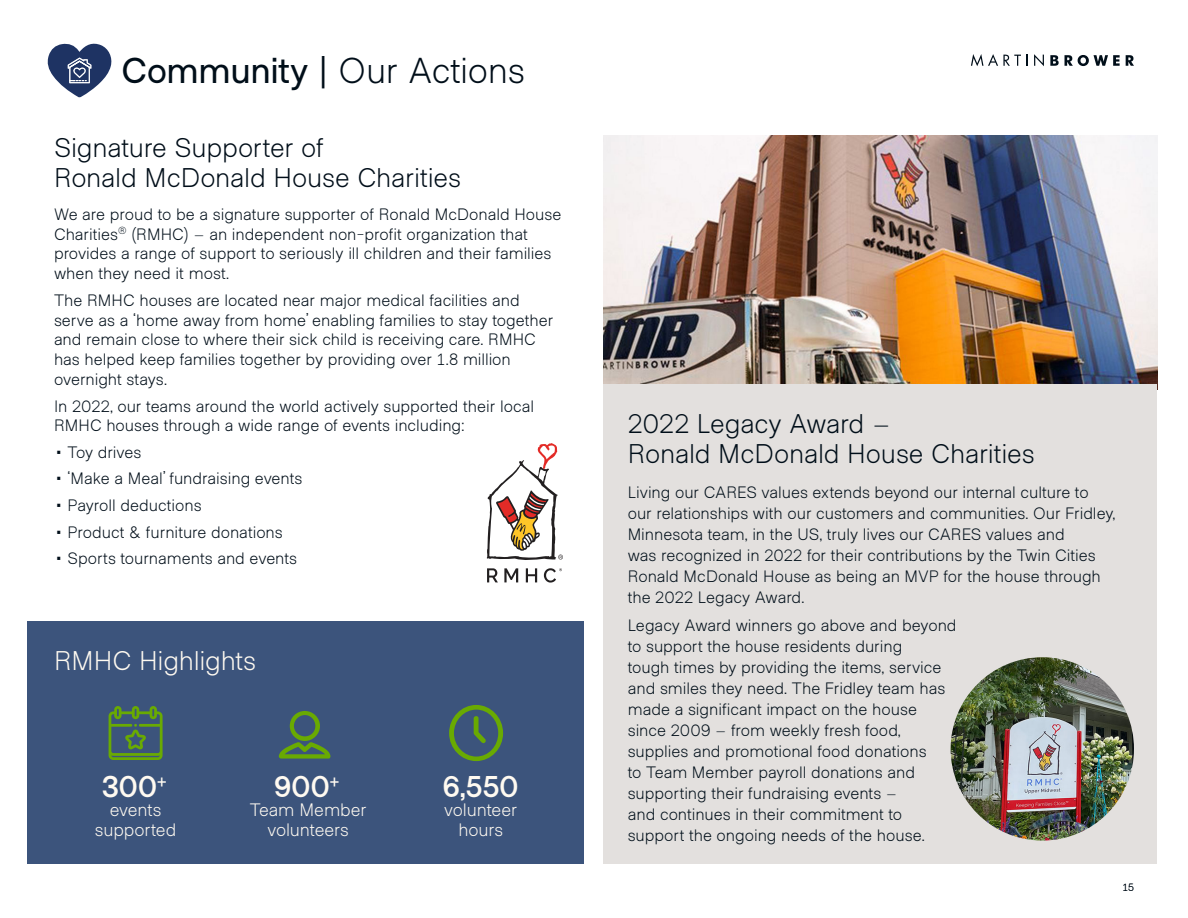
<style>
.page{position:relative;width:1188px;height:918px;background:#fff}
.page>*{position:absolute;margin:0;border:0;box-sizing:border-box;transform-origin:0 0}
.Section_Header_Mediu{font:500 36px "Metro Sans";letter-spacing:-.01em;color:#000e19}
.t1{font:700 30px "Metro Sans";letter-spacing:.01em;color:#fffaf1}
.Header_Light{font:300 27px/30px "Metro Sans";letter-spacing:-.01em;color:#000e19}
.Header_Light-2{font:300 27px "Metro Sans";letter-spacing:-.01em;color:#fffaf1}
.t2{font:300 18px/19.5px "Metro Sans";letter-spacing:-.005em;color:#fffaf1;text-align:center}
.Body{font:300 16.5px/21px "Metro Sans";color:#000e19}
.Page{font:300 10.5px "Metro Sans";color:#000e19}
.s1{font-weight:300}
.s2{font-weight:500}
</style>
<div class="page">
<svg style="left:971px;top:54px;width:57px;height:12px"></svg>
<svg style="left:1034px;top:54px;width:10px;height:12px"></svg>
<svg style="left:1050px;top:55px;width:9px;height:11px"></svg>
<svg style="left:1065px;top:55px;width:55px;height:11px"></svg>
<svg style="left:1126px;top:55px;width:8px;height:11px"></svg>
<img style="left:604px;top:135px;width:553px;height:250px">
<div style="left:604px;top:385px;width:553px;height:479px;background:#e3e0de"></div>
<svg style="left:487px;top:568px;width:75px;height:15px"></svg>
<svg style="left:486px;top:443px;width:77px;height:117px"></svg>
<img style="left:951px;top:657px;width:183px;height:184px;border-radius:92px">
<div style="left:27px;top:621px;width:557px;height:243px;background:#3c547c"></div>
<svg style="left:449px;top:705px;width:54px;height:56px"></svg>
<svg style="left:279px;top:711px;width:51px;height:48px"></svg>
<svg style="left:48px;top:44px;width:64px;height:53px"></svg>
<svg style="left:109px;top:706px;width:54px;height:54px"></svg>
<p class="Section_Header_Mediu" style="left:122px;top:48px;width:405px">Community | <span class="s1">Our Actions</span></p>
<p class="Header_Light" style="left:54px;top:135px;width:409px">Signature Supporter of<br>Ronald McDonald House Charities</p>
<p class="Body" style="left:54px;top:206px;width:509px;line-height:19.8px">We are proud to be a signature supporter of Ronald McDonald House Charities<sup>®</sup> (RMHC) – an independent non-profit organization that provides a range of support to seriously ill children and their families when they need it most.</p>
<p class="Body" style="left:54px;top:292px;width:501px;line-height:19.8px">The RMHC houses are located near major medical facilities and serve as a ‘home away from home’ enabling families to stay together and remain close to where their sick child is receiving care. RMHC has helped keep families together by providing over 1.8 million overnight stays.</p>
<p class="Body" style="left:54px;top:398px;width:482px;line-height:19.8px">In 2022, our teams around the world actively supported their local<br>RMHC houses through a wide range of events including:</p>
<p class="Body" style="left:54px;top:443px;width:89px"><span class="s2">•</span> Toy drives</p>
<p class="Body" style="left:54px;top:470px;width:250px"><span class="s2">•</span> ‘Make a Meal’ fundraising events</p>
<p class="Body" style="left:54px;top:496px;width:149px"><span class="s2">•</span> Payroll deductions</p>
<p class="Body" style="left:54px;top:523px;width:230px"><span class="s2">•</span> Product &amp; furniture donations</p>
<p class="Body" style="left:54px;top:550px;width:245px"><span class="s2">•</span> Sports tournaments and events</p>
<p class="Header_Light-2" style="left:54px;top:644px;width:204px">RMHC Highlights</p>
<p class="t1" style="left:102px;top:766px;width:68px">300<sup>+</sup></p>
<p class="t2" style="left:95px;top:802px;width:83px">events supported</p>
<p class="t1" style="left:275px;top:766px;width:69px">900<sup>+</sup></p>
<p class="t2" style="left:250px;top:802px;width:118px">Team Member volunteers</p>
<p class="t1" style="left:443px;top:766px;width:77px">6,550</p>
<p class="t2" style="left:444px;top:802px;width:74px">volunteer hours</p>
<p class="Header_Light" style="left:628px;top:412px;width:409px">2022 Legacy Award –<br>Ronald McDonald House Charities</p>
<p class="Body" style="left:628px;top:483px;width:489px">Living our CARES values extends beyond our internal culture to our relationships with our customers and communities. Our Fridley, Minnesota team, in the US, truly lives our CARES values and<br>was recognized in 2022 for their contributions by the Twin Cities Ronald McDonald House as being an MVP for the house through the 2022 Legacy Award.</p>
<p class="Body" style="left:628px;top:616px;width:330px">Legacy Award winners go above and beyond to support the house residents during<br>tough times by providing the items, service and smiles they need. The Fridley team has made a significant impact on the house since 2009 – from weekly fresh food, supplies and promotional food donations<br>to Team Member payroll donations and supporting their fundraising events –<br>and continues in their commitment to support the ongoing needs of the house.</p>
<p class="Page" style="left:1122px;top:881px;width:13px">15</p>
</div>
